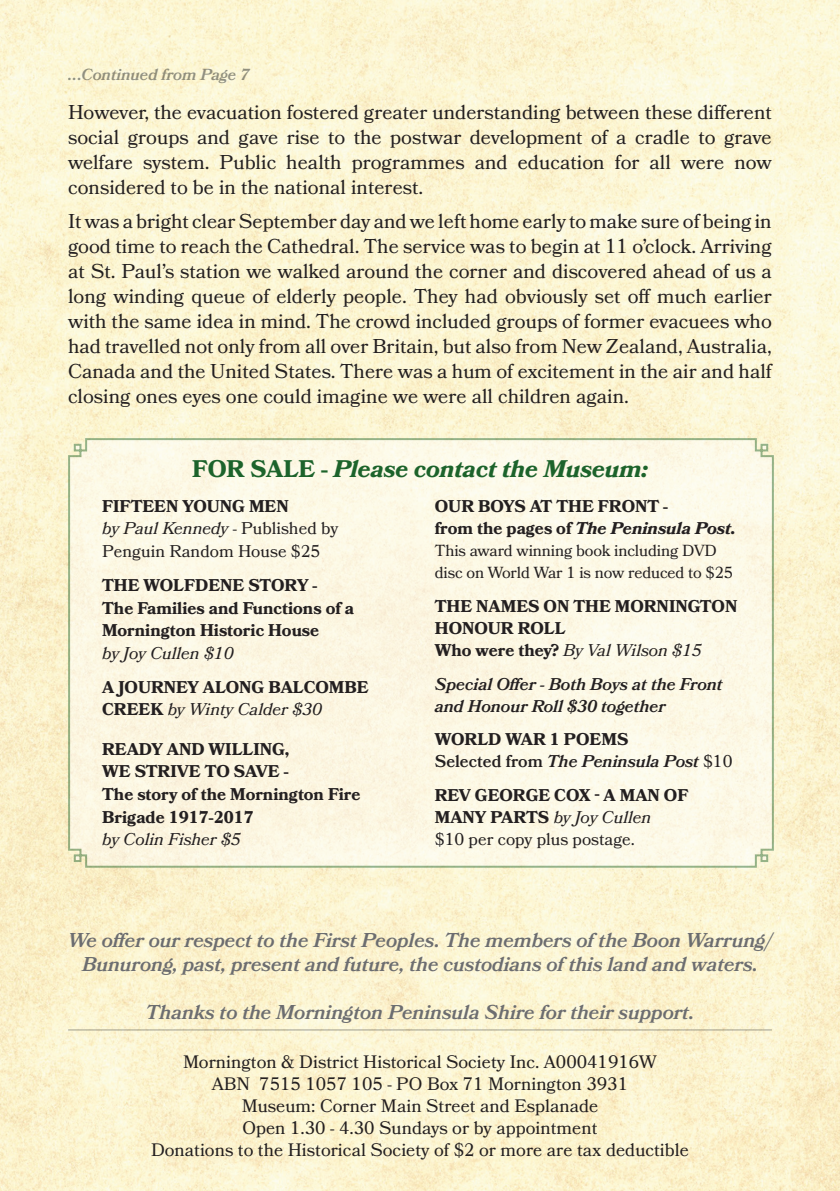
<style>
.page{position:relative;width:840px;height:1191px;background:#fff}
.page>*{position:absolute;margin:0;border:0;box-sizing:border-box;transform-origin:0 0}
.t1{font:italic 700 24px "Bookmania";color:#1c632b}
.t2{font:20px/25px "Bookmania";color:#231f20;text-align:justify}
.t3{font:italic 600 20px/24px "Bookmania";color:#6c6d70;text-align:center}
.t4{font:18px/22px "Bookmania";color:#231f20;text-align:center}
.t5{font:700 17px/22.6px "Bookmania";color:#231f20}
.t6{font:italic 600 17px/22.2px "Bookmania";color:#231f20}
.t7{font:17px/22.6px "Bookmania";color:#231f20}
.t8{font:italic 17px "Bookmania";color:#231f20}
.t9{font:16px/22.2px "Bookmania";letter-spacing:-.01em;color:#231f20}
.t10{font:italic 600 16px "Bookmania";color:#939598}
.s1{font-style:normal}
.s2{font-weight:700}
.s3{font-style:italic}
.s4{font-weight:400;font-style:italic}
.s5{font-weight:700;font-style:normal}
.s6{font-weight:400;font-style:normal}
.s7{font-weight:400}
</style>
<div class="page">
<img style="left:0;top:0;width:839px;height:1191px">
<hr style="left:68px;top:1029px;width:703px;height:1px;background:#bcbdc0">
<svg style="left:67px;top:437px;width:707px;height:431px;background:#faf6e2"></svg>
<p class="t10" style="left:68px;top:65px;width:183px">...Continued from Page 7</p>
<p class="t2" style="left:68px;top:100px;width:705px">However, the evacuation fostered greater understanding between these different social groups and gave rise to the postwar development of a cradle to grave welfare system. Public health programmes and education for all were now considered to be in the national interest.</p>
<p class="t2" style="left:68px;top:208px;width:705px">It was a bright clear September day and we left home early to make sure of being in good time to reach the Cathedral. The service was to begin at 11 o’clock. Arriving at St. Paul’s station we walked around the corner and discovered ahead of us a long winding queue of elderly people. They had obviously set off much earlier with the same idea in mind. The crowd included groups of former evacuees who had travelled not only from all over Britain, but also from New Zealand, Australia, Canada and the United States. There was a hum of excitement in the air and half closing ones eyes one could imagine we were all children again.</p>
<p class="t1" style="left:192px;top:455px;width:457px"><span class="s1">FOR SALE -</span> Please contact the Museum:</p>
<p class="t7" style="left:102px;top:494px;width:237px"><span class="s2">FIFTEEN YOUNG MEN<br></span><span class="s3">by Paul Kennedy</span> - Published by<br>Penguin Random House $25</p>
<p class="t5" style="left:102px;top:574px;width:253px">THE WOLFDENE STORY -<br>The Families and Functions of a<br>Mornington Historic House</p>
<p class="t8" style="left:102px;top:643px;width:133px">by Joy Cullen $10</p>
<p class="t5" style="left:102px;top:675px;width:268px">A JOURNEY ALONG BALCOMBE<br>CREEK <span class="s4">by Winty Calder $30</span></p>
<p class="t5" style="left:102px;top:737px;width:260px">READY AND WILLING,<br>WE STRIVE TO SAVE -<br>The story of the Mornington Fire<br>Brigade 1917-2017</p>
<p class="t8" style="left:102px;top:829px;width:140px">by Colin Fisher $5</p>
<p class="t5" style="left:434px;top:495px;width:302px">OUR BOYS AT THE FRONT -<br>from the pages of <span class="s3">The Peninsula Post.</span></p>
<p class="t9" style="left:434px;top:539px;width:299px">This award winning book including DVD disc on World War 1 is now reduced to $25</p>
<p class="t5" style="left:434px;top:595px;width:304px">THE NAMES ON THE MORNINGTON<br>HONOUR ROLL<br>Who were they? <span class="s4">By Val Wilson $15</span></p>
<p class="t6" style="left:434px;top:672px;width:289px">Special Offer - Both Boys at the Front and Honour Roll $30 together</p>
<p class="t6" style="left:434px;top:728px;width:299px"><span class="s5">WORLD WAR 1 POEMS<br></span><span class="s1">Selected from</span> The Peninsula Post <span class="s6">$10</span></p>
<p class="t5" style="left:434px;top:784px;width:255px">REV GEORGE COX - A MAN OF<br>MANY PARTS <span class="s4">by Joy Cullen<br></span><span class="s7">$10 per copy plus postage.</span></p>
<p class="t3" style="left:68px;top:928px;width:704px">We offer our respect to the First Peoples. The members of the Boon Warrung/<br>Bunurong, past, present and future, the custodians of this land and waters.</p>
<p class="t3" style="left:146px;top:1000px;width:549px">Thanks to the Mornington Peninsula Shire for their support.</p>
<p class="t4" style="left:151px;top:1051px;width:539px">Mornington &amp; District Historical Society Inc. A00041916W<br>ABN 7515 1057 105 - PO Box 71 Mornington 3931<br>Museum: Corner Main Street and Esplanade<br>Open 1.30 - 4.30 Sundays or by appointment<br>Donations to the Historical Society of $2 or more are tax deductible</p>
</div>
